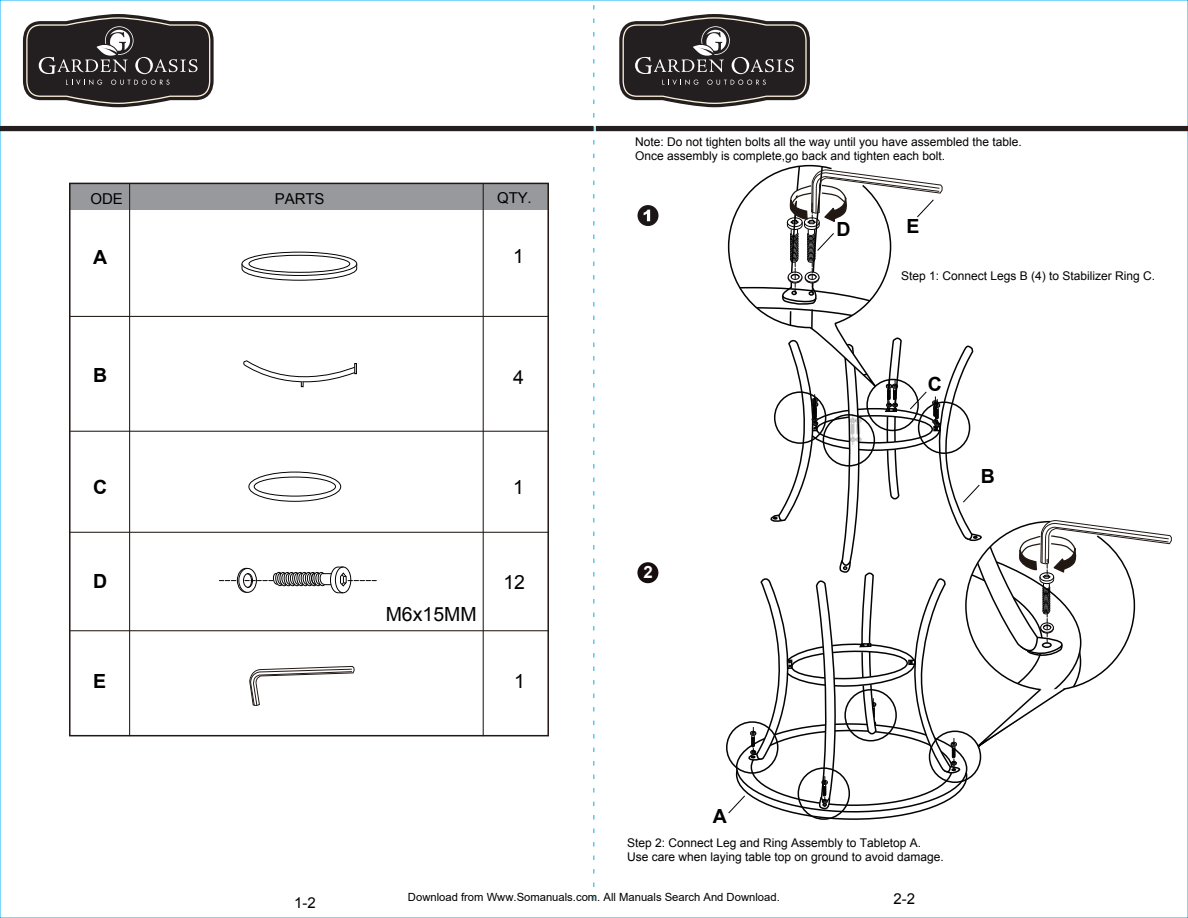
<style>
.page{position:relative;width:1188px;height:918px;background:#fff}
.page>*{position:absolute;margin:0;border:0;box-sizing:border-box;transform-origin:0 0}
.t1{font:19.5px "Arial";color:#000}
.t2{font:700 19.5px "Arial";color:#000}
.t3{font:700 16.95px "Arial";color:#fff}
.t4{font:15px "Arial";letter-spacing:-.01em;color:#000}
.t5{font:12px/14.4px "Arial";color:#000}
.t6{font:11.25px "Arial";color:#000}
</style>
<div class="page">
<div style="left:596px;top:126px;width:592px;height:5px;background:#231f20"></div>
<svg style="left:593px;top:5px;width:1px;height:896px"></svg>
<div style="left:0;top:126px;width:593px;height:5px;background:#231f20"></div>
<svg style="left:22px;top:14px;width:192px;height:94px"></svg>
<div style="left:70px;top:184px;width:478px;height:25px;background:#97999d"></div>
<div style="left:69px;top:183px;width:480px;height:553px;border:2px solid #211814"></div>
<hr style="left:70px;top:316px;width:479px;height:1px;background:#211814">
<hr style="left:70px;top:431px;width:479px;height:1px;background:#211814">
<hr style="left:70px;top:532px;width:479px;height:1px;background:#211814">
<hr style="left:70px;top:630px;width:479px;height:1px;background:#211814">
<hr style="left:129px;top:183px;width:1px;height:553px;background:#211814">
<hr style="left:483px;top:183px;width:1px;height:553px;background:#211814">
<svg style="left:249px;top:666px;width:106px;height:40px"></svg>
<svg style="left:237px;top:568px;width:18px;height:24px"></svg>
<div style="left:237px;top:568px;width:18px;height:25px;border:1px solid #070304;border-radius:50%"></div>
<svg style="left:239px;top:568px;width:17px;height:24px"></svg>
<div style="left:238px;top:568px;width:19px;height:25px;border:1px solid #070304;border-radius:50%"></div>
<div style="left:243px;top:573px;width:10px;height:15px;border:1px solid #070304;border-radius:50%"></div>
<svg style="left:219px;top:580px;width:18px;height:1px"></svg>
<svg style="left:245px;top:566px;width:131px;height:28px"></svg>
<svg style="left:249px;top:472px;width:92px;height:29px"></svg>
<div style="left:249px;top:472px;width:92px;height:30px;border:1px solid #030303;border-radius:50%"></div>
<div style="left:254px;top:477px;width:82px;height:19px;background:#fff;border-radius:50%"></div>
<div style="left:254px;top:477px;width:82px;height:19px;border:1px solid #030303;border-radius:50%"></div>
<svg style="left:241px;top:263px;width:116px;height:18px"></svg>
<svg style="left:242px;top:252px;width:115px;height:23px"></svg>
<div style="left:242px;top:252px;width:115px;height:24px;border:1px solid #030303;border-radius:50%"></div>
<div style="left:249px;top:255px;width:101px;height:17px;background:#fff;border-radius:50%"></div>
<div style="left:249px;top:255px;width:101px;height:18px;border:1px solid #030303;border-radius:50%"></div>
<svg style="left:243px;top:361px;width:114px;height:27px"></svg>
<svg style="left:617px;top:14px;width:555px;height:806px"></svg>
<p class="t4" style="left:90px;top:189px;width:34px">ODE</p>
<p class="t4" style="left:275px;top:189px;width:51px">PARTS</p>
<p class="t4" style="left:497px;top:187px;width:36px">QTY.</p>
<p class="t2" style="left:93px;top:245px;width:16px">A</p>
<p class="t1" style="left:513px;top:243px;width:12px">1</p>
<p class="t2" style="left:93px;top:362px;width:16px">B</p>
<p class="t1" style="left:513px;top:364px;width:12px">4</p>
<p class="t2" style="left:93px;top:474px;width:16px">C</p>
<p class="t1" style="left:513px;top:474px;width:12px">1</p>
<p class="t2" style="left:93px;top:568px;width:16px">D</p>
<p class="t1" style="left:503px;top:569px;width:23px">12</p>
<p class="t1" style="left:386px;top:601px;width:93px">M6x15MM</p>
<p class="t2" style="left:93px;top:669px;width:15px">E</p>
<p class="t1" style="left:514px;top:669px;width:12px">1</p>
<p class="t5" style="left:635px;top:135px;width:388px">Note: Do not tighten bolts all the way until you have assembled the table.<br>Once assembly is complete,go back and tighten each bolt.</p>
<p class="t3" style="left:644px;top:561px;width:11px">2</p>
<p class="t2" style="left:713px;top:803px;width:16px">A</p>
<p class="t2" style="left:837px;top:216px;width:16px">D</p>
<p class="t2" style="left:906px;top:214px;width:15px">E</p>
<p class="t5" style="left:901px;top:268px;width:256px">Step 1: Connect Legs B (4) to Stabilizer Ring C.</p>
<p class="t2" style="left:928px;top:371px;width:16px">C</p>
<p class="t2" style="left:981px;top:463px;width:16px">B</p>
<p class="t5" style="left:627px;top:836px;width:318px">Step 2: Connect Leg and Ring Assembly to Tabletop A.<br>Use care when laying table top on ground to avoid damage.</p>
<p class="t6" style="left:408px;top:890px;width:373px">Download from Www.Somanuals.com. All Manuals Search And Download.</p>
<p class="t4" style="left:294px;top:893px;width:23px">1-2</p>
<p class="t4" style="left:894px;top:889px;width:23px">2-2</p>
</div>
